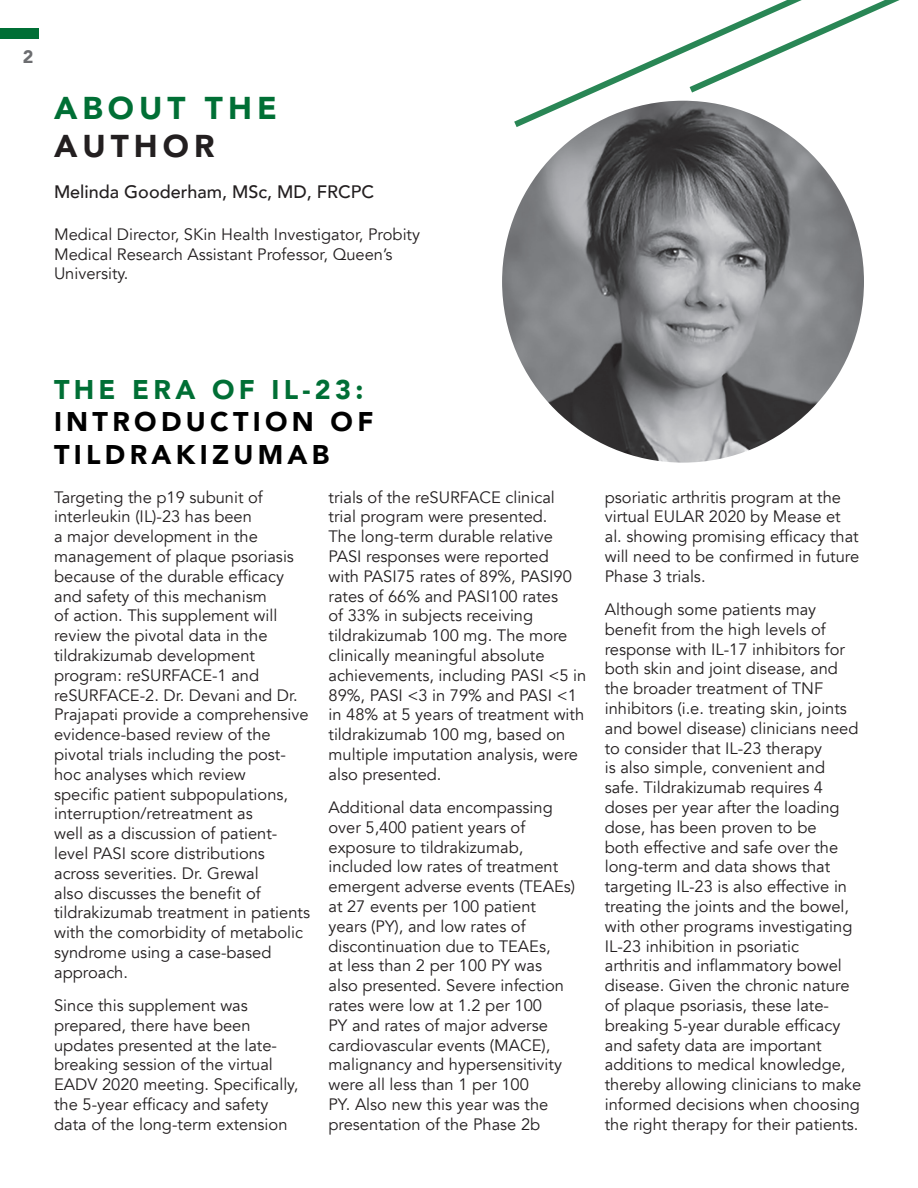
<style>
.page{position:relative;width:918px;height:1188px;background:#fff}
.page>*{position:absolute;margin:0;border:0;box-sizing:border-box;transform-origin:0 0}
.t1{font:900 31.5px "Avenir";letter-spacing:.16em;color:#006f35}
.t2{font:900 31.5px "Avenir";letter-spacing:.16em;color:#231f20}
.t3{font:900 27px/32.4px "Avenir";letter-spacing:.16em;color:#000}
.t4{font:500 18px "Avenir";color:#231f20}
.t5{font:900 18px "Avenir";color:#6c6d70}
.t6{font:16.5px/19.8px "Avenir";color:#231f20}
.s1{color:#006f35}
</style>
<div class="page">
<div style="left:0;top:28px;width:39px;height:11px;background:#006f35"></div>
<svg style="left:514px;top:0;width:386px;height:132px"></svg>
<img style="left:502px;top:101px;width:362px;height:362px;border-radius:181px">
<p class="t5" style="left:23px;top:42px;width:12px">2</p>
<p class="t1" style="left:54px;top:81px;width:224px">ABOUT THE</p>
<p class="t2" style="left:54px;top:119px;width:162px">AUTHOR</p>
<p class="t4" style="left:54px;top:177px;width:322px">Melinda Gooderham, MSc, MD, FRCPC</p>
<p class="t6" style="left:54px;top:225px;width:368px">Medical Director, SKin Health Investigator, Probity<br>Medical Research Assistant Professor, Queen’s<br>University.</p>
<p class="t3" style="left:54px;top:373px;width:321px"><span class="s1">THE ERA OF IL-23:<br></span>INTRODUCTION OF<br>TILDRAKIZUMAB</p>
<p class="t6" style="left:54px;top:487px;width:257px">Targeting the p19 subunit of interleukin (IL)-23 has been<br>a major development in the management of plaque psoriasis because of the durable efficacy and safety of this mechanism<br>of action. This supplement will review the pivotal data in the tildrakizumab development program: reSURFACE-1 and reSURFACE-2. Dr. Devani and Dr.<br>Prajapati provide a comprehensive evidence-based review of the pivotal trials including the post&shy;hoc analyses which review<br>specific patient subpopulations, interruption/retreatment as<br>well as a discussion of patient&shy;level PASI score distributions across severities. Dr. Grewal<br>also discusses the benefit of tildrakizumab treatment in patients with the comorbidity of metabolic syndrome using a case-based approach.</p>
<p class="t6" style="left:54px;top:996px;width:246px">Since this supplement was prepared, there have been updates presented at the late&shy;breaking session of the virtual<br>EADV 2020 meeting. Specifically, the 5-year efficacy and safety data of the long-term extension</p>
<p class="t6" style="left:329px;top:487px;width:259px">trials of the reSURFACE clinical trial program were presented.<br>The long-term durable relative<br>PASI responses were reported<br>with PASI75 rates of 89%, PASI90 rates of 66% and PASI100 rates<br>of 33% in subjects receiving tildrakizumab 100 mg. The more clinically meaningful absolute achievements, including PASI &lt;5 in<br>89%, PASI &lt;3 in 79% and PASI &lt;1 in 48% at 5 years of treatment with tildrakizumab 100 mg, based on multiple imputation analysis, were also presented.</p>
<p class="t6" style="left:329px;top:798px;width:248px">Additional data encompassing over 5,400 patient years of exposure to tildrakizumab, included low rates of treatment emergent adverse events (TEAEs) at 27 events per 100 patient years (PY), and low rates of discontinuation due to TEAEs,<br>at less than 2 per 100 PY was also presented. Severe infection rates were low at 1.2 per 100<br>PY and rates of major adverse cardiovascular events (MACE), malignancy and hypersensitivity were all less than 1 per 100<br>PY. Also new this year was the presentation of the Phase 2b</p>
<p class="t6" style="left:605px;top:487px;width:256px">psoriatic arthritis program at the virtual EULAR 2020 by Mease et al. showing promising efficacy that will need to be confirmed in future<br>Phase 3 trials.</p>
<p class="t6" style="left:605px;top:600px;width:258px">Although some patients may benefit from the high levels of response with IL-17 inhibitors for both skin and joint disease, and the broader treatment of TNF inhibitors (i.e. treating skin, joints and bowel disease) clinicians need to consider that IL-23 therapy<br>is also simple, convenient and safe. Tildrakizumab requires 4 doses per year after the loading dose, has been proven to be<br>both effective and safe over the long-term and data shows that targeting IL-23 is also effective in treating the joints and the bowel, with other programs investigating<br>IL-23 inhibition in psoriatic<br>arthritis and inflammatory bowel disease. Given the chronic nature of plaque psoriasis, these late&shy;breaking 5-year durable efficacy and safety data are important additions to medical knowledge, thereby allowing clinicians to make informed decisions when choosing the right therapy for their patients.</p>
</div>
